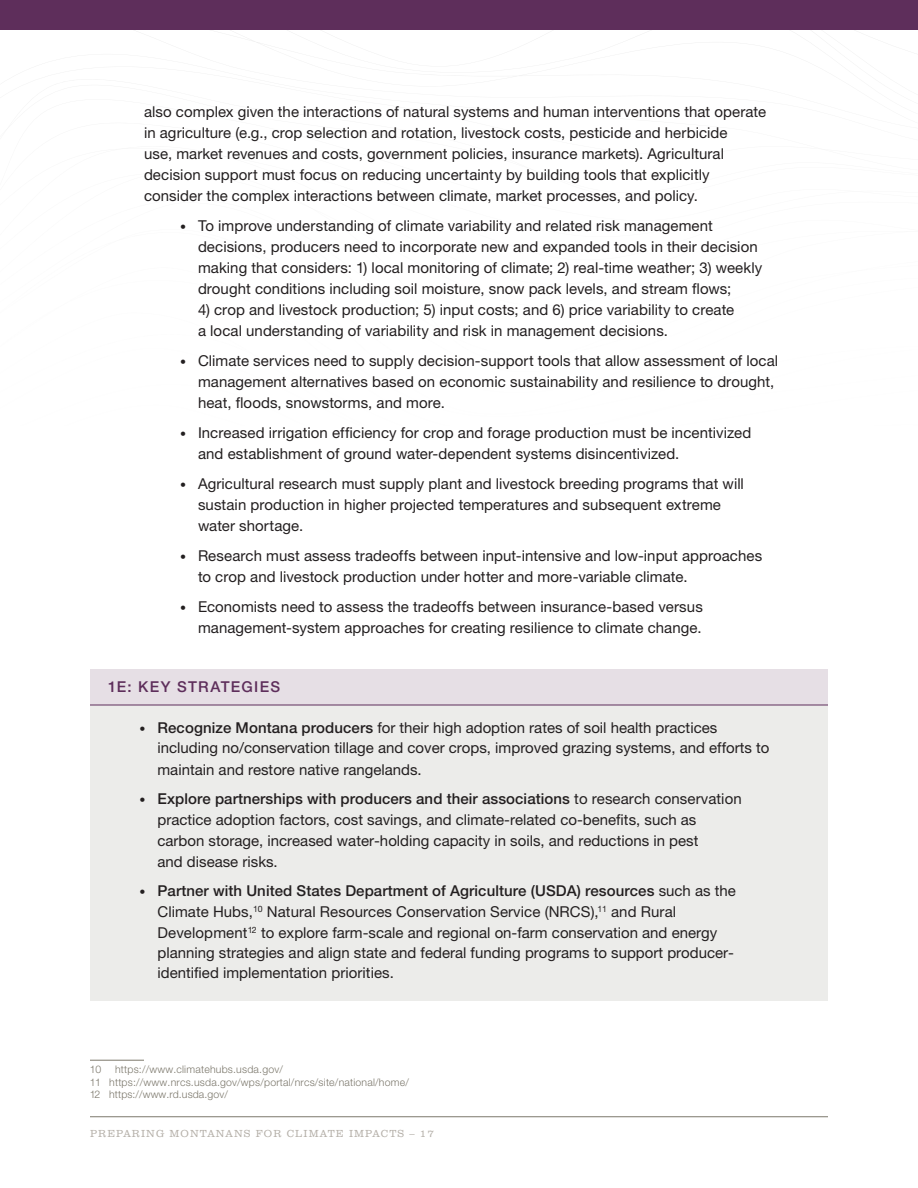
<style>
.page{position:relative;width:918px;height:1188px;background:#fff}
.page>*{position:absolute;margin:0;border:0;box-sizing:border-box;transform-origin:0 0}
.USCA-MT_Indented_Bod{font:15px/21px "Helvetica Neue LT Std";letter-spacing:.005em;color:#231f20}
.USCA-MT_Indented_Bod-2{font:500 15px "Helvetica Neue LT Std";letter-spacing:.085em;color:#5e2e5b}
.USCA-MT_Footnote{font:300 10.5px/12.6px "Helvetica Neue LT Std";letter-spacing:.02em;color:#7c786c}
.t1{font:300 10.5px "Clarendon BT";letter-spacing:.1em;color:#b4afa8}
.s1{font-weight:300;font-size:12px}
.s2{font-weight:500}
</style>
<div class="page">
<div style="left:0;top:0;width:918px;height:30px;background:#5e2e5b"></div>
<hr style="left:90px;top:1116px;width:738px;height:1px;background:#7c786c">
<div style="left:90px;top:669px;width:738px;height:36px;background:#e6dfe5"></div>
<div style="left:90px;top:705px;width:738px;height:296px;background:#ececea"></div>
<hr style="left:90px;top:705px;width:738px;height:1px;background:#5e2e5b">
<hr style="left:90px;top:1060px;width:54px;height:1px;background:#7c786c">
<p class="USCA-MT_Indented_Bod" style="left:144px;top:101px;width:624px">also complex given the interactions of natural systems and human interventions that operate in agriculture (e.g., crop selection and rotation, livestock costs, pesticide and herbicide<br>use, market revenues and costs, government policies, insurance markets). Agricultural decision support must focus on reducing uncertainty by building tools that explicitly consider the complex interactions between climate, market processes, and policy.</p>
<p class="USCA-MT_Indented_Bod" style="left:198px;top:215px;width:566px;text-indent:-18px"><span class="s1">•</span> To improve understanding of climate variability and related risk management decisions, producers need to incorporate new and expanded tools in their decision making that considers: 1) local monitoring of climate; 2) real-time weather; 3) weekly drought conditions including soil moisture, snow pack levels, and stream flows;</p>
<p class="USCA-MT_Indented_Bod" style="left:198px;top:299px;width:538px">4) crop and livestock production; 5) input costs; and 6) price variability to create a local understanding of variability and risk in management decisions.</p>
<p class="USCA-MT_Indented_Bod" style="left:198px;top:350px;width:582px;text-indent:-18px"><span class="s1">•</span> Climate services need to supply decision-support tools that allow assessment of local management alternatives based on economic sustainability and resilience to drought, heat, floods, snowstorms, and more.</p>
<p class="USCA-MT_Indented_Bod" style="left:198px;top:422px;width:555px;text-indent:-18px"><span class="s1">•</span> Increased irrigation efficiency for crop and forage production must be incentivized and establishment of ground water-dependent systems disincentivized.</p>
<p class="USCA-MT_Indented_Bod" style="left:198px;top:473px;width:547px;text-indent:-18px"><span class="s1">•</span> Agricultural research must supply plant and livestock breeding programs that will sustain production in higher projected temperatures and subsequent extreme water shortage.</p>
<p class="USCA-MT_Indented_Bod" style="left:198px;top:545px;width:566px;text-indent:-18px"><span class="s1">•</span> Research must assess tradeoffs between input-intensive and low-input approaches to crop and livestock production under hotter and more-variable climate.</p>
<p class="USCA-MT_Indented_Bod" style="left:180px;top:596px;width:524px;text-align:right"><span class="s1">•</span> Economists need to assess the tradeoffs between insurance-based versus management-system approaches for creating resilience to climate change.</p>
<p class="USCA-MT_Indented_Bod-2" style="left:108px;top:678px;width:174px">1E: KEY STRATEGIES</p>
<p class="USCA-MT_Indented_Bod" style="left:157px;top:717px;width:614px;text-indent:-18px"><span class="s1">•</span> <span class="s2">Recognize Montana producers</span> for their high adoption rates of soil health practices including no/conservation tillage and cover crops, improved grazing systems, and efforts to maintain and restore native rangelands.</p>
<p class="USCA-MT_Indented_Bod" style="left:158px;top:788px;width:586px;text-indent:-18px"><span class="s1">•</span> <span class="s2">Explore partnerships with producers and their associations</span> to research conservation practice adoption factors, cost savings, and climate-related co-benefits, such as carbon storage, increased water-holding capacity in soils, and reductions in pest<br>and disease risks.</p>
<p class="USCA-MT_Indented_Bod" style="left:157px;top:880px;width:580px;text-indent:-18px"><span class="s1">•</span> <span class="s2">Partner with United States Department of Agriculture (USDA) resources</span> such as the Climate Hubs,<sup>10</sup> Natural Resources Conservation Service (NRCS),<sup>11</sup> and Rural Development<sup>12</sup> to explore farm-scale and regional on-farm conservation and energy planning strategies and align state and federal funding programs to support producer&shy;identified implementation priorities.</p>
<p class="USCA-MT_Footnote" style="left:90px;top:1063px;width:321px;text-indent:25px">https://www.climatehubs.usda.gov/<br>11 https://www.nrcs.usda.gov/wps/portal/nrcs/site/national/home/<br>12 https://www.rd.usda.gov/</p>
<p class="USCA-MT_Footnote" style="left:90px;top:1063px;width:13px">10</p>
<p class="t1" style="left:90px;top:1128px;width:345px">PREPARING MONTANANS FOR CLIMATE IMPACTS – 17</p>
</div>
